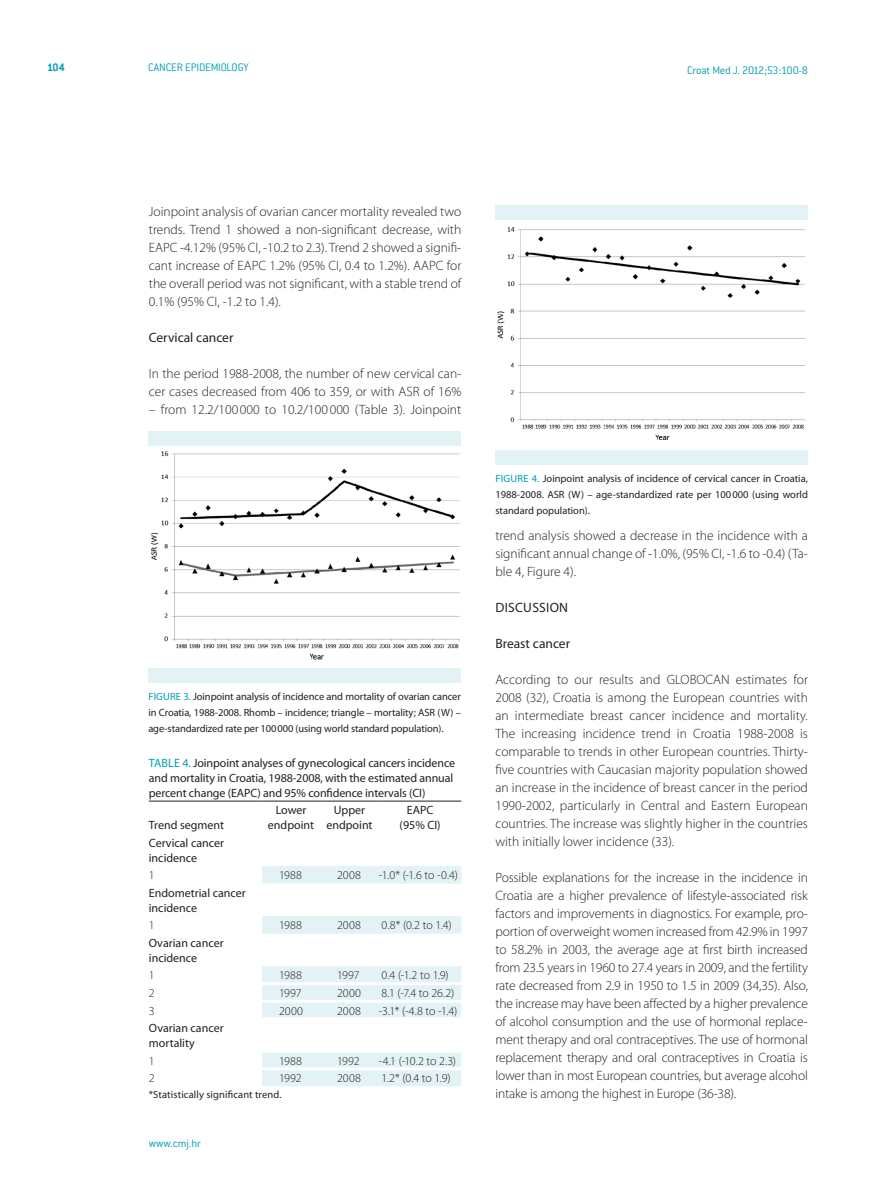
<style>
.page{position:relative;width:893px;height:1191px;background:#fff}
.page>*{position:absolute;margin:0;border:0;box-sizing:border-box;transform-origin:0 0}
.t1{font:300 13.5px/18px "Myriad Pro";color:#231f20;text-align:justify}
.t2{font:13.5px "Myriad Pro";color:#231f20}
.t3{font:13.5px "Myriad Pro";letter-spacing:.02em;color:#231f20}
.t4{font:12px/15px "Myriad Pro";letter-spacing:-.01em;color:#231f20}
.t5{font:300 12px "Myriad Pro";letter-spacing:-.005em;color:#231f20}
.t6{font:300 12px "ITC Conduit LTCE";letter-spacing:-.015em;color:#009fb4}
.t7{font:700 12px "ITC Conduit LTCE";color:#009fb4}
.t8{font:10.5px/15.8px "Myriad Pro";color:#231f20;text-align:justify}
.s1{color:#009fb4}
</style>
<div class="page">
<img style="left:150px;top:451px;width:310px;height:209px">
<div style="left:149px;top:431px;width:312px;height:14px;background:#e2f2f5"></div>
<div style="left:148px;top:668px;width:312px;height:14px;background:#e2f2f5"></div>
<img style="left:497px;top:227px;width:308px;height:213px">
<div style="left:495px;top:205px;width:312px;height:15px;background:#e2f2f5"></div>
<div style="left:495px;top:450px;width:312px;height:14px;background:#e2f2f5"></div>
<svg style="left:262px;top:866px;width:199px;height:220px;fill:#e2f2f5"></svg>
<hr style="left:149px;top:801px;width:113px;height:1px;background:#231f20">
<hr style="left:262px;top:801px;width:58px;height:1px;background:#231f20">
<hr style="left:320px;top:801px;width:59px;height:1px;background:#231f20">
<hr style="left:379px;top:801px;width:82px;height:1px;background:#231f20">
<hr style="left:262px;top:982px;width:58px;height:3px;background:#fff">
<hr style="left:320px;top:982px;width:59px;height:3px;background:#fff">
<hr style="left:379px;top:982px;width:82px;height:3px;background:#fff">
<hr style="left:262px;top:999px;width:58px;height:3px;background:#fff">
<hr style="left:320px;top:999px;width:59px;height:3px;background:#fff">
<hr style="left:379px;top:999px;width:82px;height:3px;background:#fff">
<hr style="left:262px;top:1017px;width:58px;height:3px;background:#fff">
<hr style="left:320px;top:1017px;width:59px;height:3px;background:#fff">
<hr style="left:379px;top:1017px;width:82px;height:3px;background:#fff">
<hr style="left:262px;top:1049px;width:58px;height:3px;background:#fff">
<hr style="left:320px;top:1049px;width:59px;height:3px;background:#fff">
<hr style="left:379px;top:1049px;width:82px;height:3px;background:#fff">
<hr style="left:262px;top:1067px;width:58px;height:3px;background:#fff">
<hr style="left:320px;top:1067px;width:59px;height:3px;background:#fff">
<hr style="left:379px;top:1067px;width:82px;height:3px;background:#fff">
<p class="t7" style="left:47px;top:60px;width:19px">104</p>
<p class="t6" style="left:148px;top:61px;width:102px">CANCER EPIDEMIOLOGY</p>
<p class="t6" style="left:687px;top:63px;width:122px">Croat Med J. 2012;53:100-8</p>
<p class="t1" style="left:149px;top:202px;width:314px">Joinpoint analysis of ovarian cancer mortality revealed two trends. Trend 1 showed a non-significant decrease, with EAPC -4.12% (95% CI, -10.2 to 2.3). Trend 2 showed a signifi&shy;cant increase of EAPC 1.2% (95% CI, 0.4 to 1.2%). AAPC for the overall period was not significant, with a stable trend of 0.1% (95% CI, -1.2 to 1.4).</p>
<p class="t2" style="left:149px;top:329px;width:86px">Cervical cancer</p>
<p class="t1" style="left:149px;top:364px;width:314px">In the period 1988-2008, the number of new cervical can&shy;cer cases decreased from 406 to 359, or with ASR of 16%</p>
<p class="t1" style="left:149px;top:400px;width:314px">– from 12.2/100 000 to 10.2/100 000 (Table 3). Joinpoint</p>
<p class="t8" style="left:148px;top:688px;width:314px"><span class="s1">Figure 3.</span> Joinpoint analysis of incidence and mortality of ovarian cancer in Croatia, 1988-2008. Rhomb – incidence; triangle – mortality; ASR (W) – age-standardized rate per 100000 (using world standard population).</p>
<p class="t4" style="left:149px;top:755px;width:308px"><span class="s1">Tab le 4.</span> Joinpoint analyses of gynecological cancers incidence and mortality in Croatia, 1988-2008, with the estimated annual percent change (EAPC) and 95% confidence intervals (CI)</p>
<p class="t4" style="left:149px;top:817px;width:77px">Trend segment</p>
<p class="t4" style="left:268px;top:802px;width:48px;text-align:center">Lower endpoint</p>
<p class="t4" style="left:326px;top:802px;width:48px;text-align:center">Upper endpoint</p>
<p class="t4" style="left:400px;top:802px;width:43px;text-align:center">EAPC (95% CI)</p>
<p class="t4" style="left:149px;top:835px;width:77px">Cervical cancer incidence</p>
<p class="t5" style="left:149px;top:868px;width:7px">1</p>
<p class="t5" style="left:279px;top:868px;width:24px">1988</p>
<p class="t5" style="left:337px;top:868px;width:25px">2008</p>
<p class="t5" style="left:379px;top:868px;width:81px">-1.0* (-1.6 to -0.4)</p>
<p class="t4" style="left:149px;top:885px;width:98px">Endometrial cancer incidence</p>
<p class="t5" style="left:149px;top:918px;width:7px">1</p>
<p class="t5" style="left:279px;top:918px;width:24px">1988</p>
<p class="t5" style="left:337px;top:918px;width:25px">2008</p>
<p class="t5" style="left:382px;top:918px;width:71px">0.8* (0.2 to 1.4)</p>
<p class="t4" style="left:149px;top:935px;width:76px">Ovarian cancer incidence</p>
<p class="t5" style="left:149px;top:968px;width:7px">1</p>
<p class="t5" style="left:279px;top:968px;width:24px">1988</p>
<p class="t5" style="left:337px;top:968px;width:24px">1997</p>
<p class="t5" style="left:382px;top:968px;width:69px">0.4 (-1.2 to 1.9)</p>
<p class="t5" style="left:149px;top:985px;width:7px">2</p>
<p class="t5" style="left:279px;top:985px;width:24px">1997</p>
<p class="t5" style="left:337px;top:985px;width:25px">2000</p>
<p class="t5" style="left:382px;top:985px;width:74px">8.1 (-7.4 to 26.2)</p>
<p class="t5" style="left:149px;top:1003px;width:7px">3</p>
<p class="t5" style="left:279px;top:1003px;width:25px">2000</p>
<p class="t5" style="left:337px;top:1003px;width:25px">2008</p>
<p class="t5" style="left:379px;top:1003px;width:80px">-3.1* (-4.8 to -1.4)</p>
<p class="t4" style="left:149px;top:1020px;width:76px">Ovarian cancer mortality</p>
<p class="t5" style="left:149px;top:1053px;width:7px">1</p>
<p class="t5" style="left:279px;top:1053px;width:24px">1988</p>
<p class="t5" style="left:337px;top:1053px;width:24px">1992</p>
<p class="t5" style="left:379px;top:1053px;width:79px">-4.1 (-10.2 to 2.3)</p>
<p class="t5" style="left:149px;top:1070px;width:7px">2</p>
<p class="t5" style="left:279px;top:1070px;width:24px">1992</p>
<p class="t5" style="left:337px;top:1070px;width:25px">2008</p>
<p class="t5" style="left:382px;top:1070px;width:71px">1.2* (0.4 to 1.9)</p>
<p class="t8" style="left:149px;top:1086px;width:134px">*Statistically significant trend.</p>
<p class="t6" style="left:149px;top:1136px;width:54px">www.cmj.hr</p>
<p class="t8" style="left:495px;top:471px;width:314px"><span class="s1">Fi gure 4.</span> Joinpoint analysis of incidence of cervical cancer in Croatia, 1988-2008. ASR (W) – age-standardized rate per 100000 (using world standard population).</p>
<p class="t1" style="left:495px;top:526px;width:314px">trend analysis showed a decrease in the incidence with a significant annual change of -1.0%, (95% CI, -1.6 to -0.4) (Ta&shy;ble 4, Figure 4).</p>
<p class="t3" style="left:495px;top:599px;width:74px">Discussion</p>
<p class="t2" style="left:495px;top:635px;width:76px">Breast cancer</p>
<p class="t1" style="left:495px;top:670px;width:314px">According to our results and GLOBOCAN estimates for 2008 (32), Croatia is among the European countries with an intermediate breast cancer incidence and mortality.<br>The increasing incidence trend in Croatia 1988-2008 is comparable to trends in other European countries. Thirty&shy;five countries with Caucasian majority population showed an increase in the incidence of breast cancer in the period 1990-2002, particularly in Central and Eastern European countries. The increase was slightly higher in the countries with initially lower incidence (33).</p>
<p class="t1" style="left:495px;top:868px;width:314px">Possible explanations for the increase in the incidence in Croatia are a higher prevalence of lifestyle-associated risk factors and improvements in diagnostics. For example, pro&shy;portion of overweight women increased from 42.9% in 1997 to 58.2% in 2003, the average age at first birth increased from 23.5 years in 1960 to 27.4 years in 2009, and the fertility rate decreased from 2.9 in 1950 to 1.5 in 2009 (34,35). Also, the increase may have been affected by a higher prevalence of alcohol consumption and the use of hormonal replace&shy;ment therapy and oral contraceptives. The use of hormonal replacement therapy and oral contraceptives in Croatia is lower than in most European countries, but average alcohol intake is among the highest in Europe (36-38).</p>
</div>
